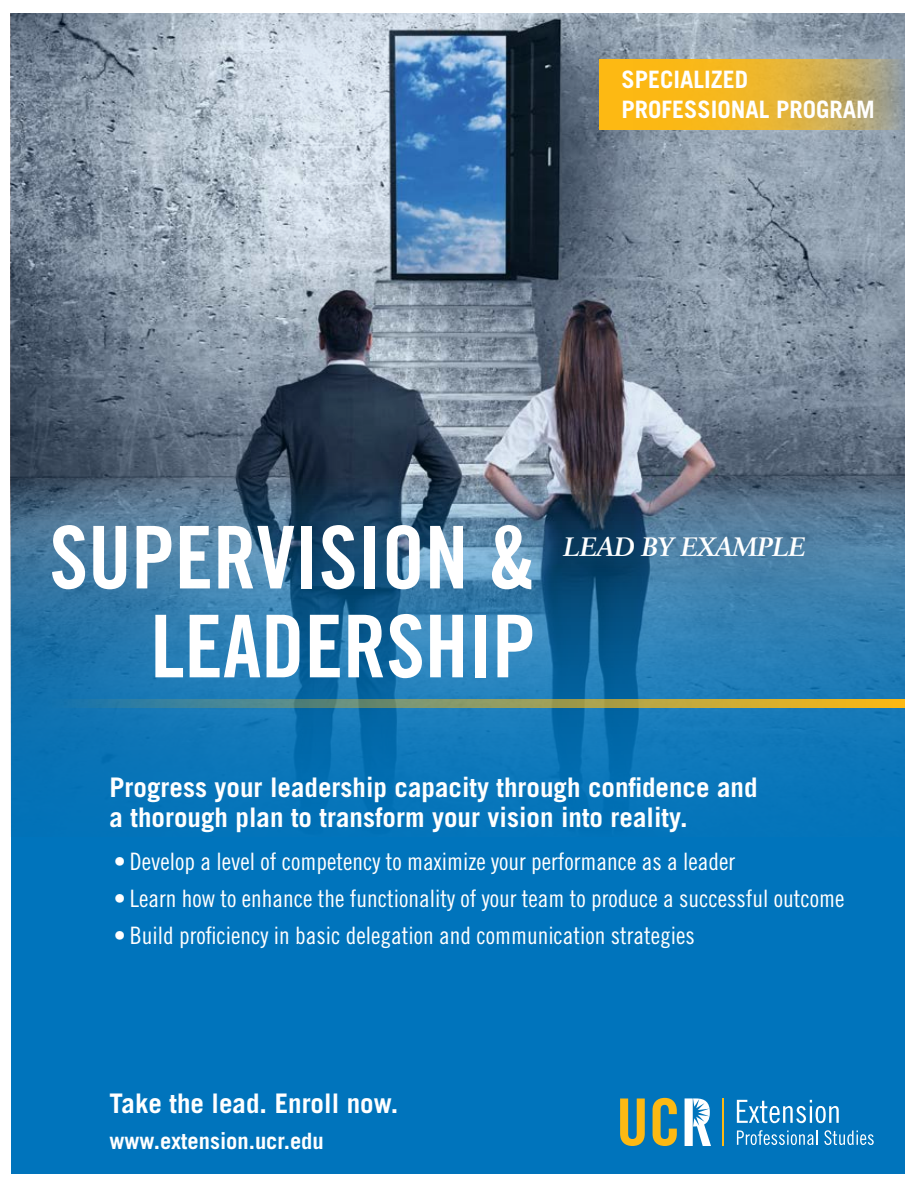
<style>
.page{position:relative;width:918px;height:1188px;background:#fff}
.page>*{position:absolute;margin:0;border:0;box-sizing:border-box;transform-origin:0 0}
.t1{font:86.7px/88.9px "Trade Gothic Bold Cond Twenty";color:#fff;text-align:right}
.t2{font:700 27px/30px "Trade Gothic";color:#fff}
.t3{font:italic 700 26.7px "Sabon LT Std";letter-spacing:-.02em;color:#fff}
.t4{font:24px "Trade Gothic Cond Eighteen";color:#fff}
.t5{font:700 24px/30px "Trade Gothic";color:#fff}
.t6{font:700 22.5px "Trade Gothic";color:#fff}
</style>
<div class="page">
<div style="left:11px;top:14px;width:893px;height:1160px;background:#0074bc"></div>
<img style="left:11px;top:14px;width:893px;height:786px">
<svg style="left:10px;top:699px;width:894px;height:8px;background:#849566"></svg>
<svg style="left:737px;top:1100px;width:102px;height:23px"></svg>
<svg style="left:737px;top:1130px;width:81px;height:15px"></svg>
<svg style="left:824px;top:1130px;width:50px;height:15px"></svg>
<hr style="left:722px;top:1098px;width:2px;height:48px;background:#fdb913">
<svg style="left:620px;top:1099px;width:25px;height:47px"></svg>
<svg style="left:653px;top:1098px;width:24px;height:48px"></svg>
<svg style="left:685px;top:1098px;width:26px;height:48px"></svg>
<svg style="left:599px;top:59px;width:305px;height:71px;background:#e1b239"></svg>
<p class="t5" style="left:621px;top:64px;width:255px">SPECIALIZED<br>PROFESSIONAL PROGRAM</p>
<h1 class="t1" style="left:50px;top:512px;width:487px">SUPERVISION &amp;<br>LEADERSHIP</h1>
<p class="t3" style="left:563px;top:530px;width:244px">LEAD BY EXAMPLE</p>
<p class="t2" style="left:110px;top:772px;width:649px">Progress your leadership capacity through confidence and a thorough plan to transform your vision into reality.</p>
<p class="t4" style="left:114px;top:847px;width:623px">• Develop a level of competency to maximize your performance as a leader</p>
<p class="t4" style="left:114px;top:884px;width:732px">• Learn how to enhance the functionality of your team to produce a successful outcome</p>
<p class="t4" style="left:114px;top:921px;width:583px">• Build proficiency in basic delegation and communication strategies</p>
<p class="t2" style="left:110px;top:1088px;width:290px">Take the lead. Enroll now.</p>
<p class="t6" style="left:110px;top:1127px;width:216px">www.extension.ucr.edu</p>
</div>
